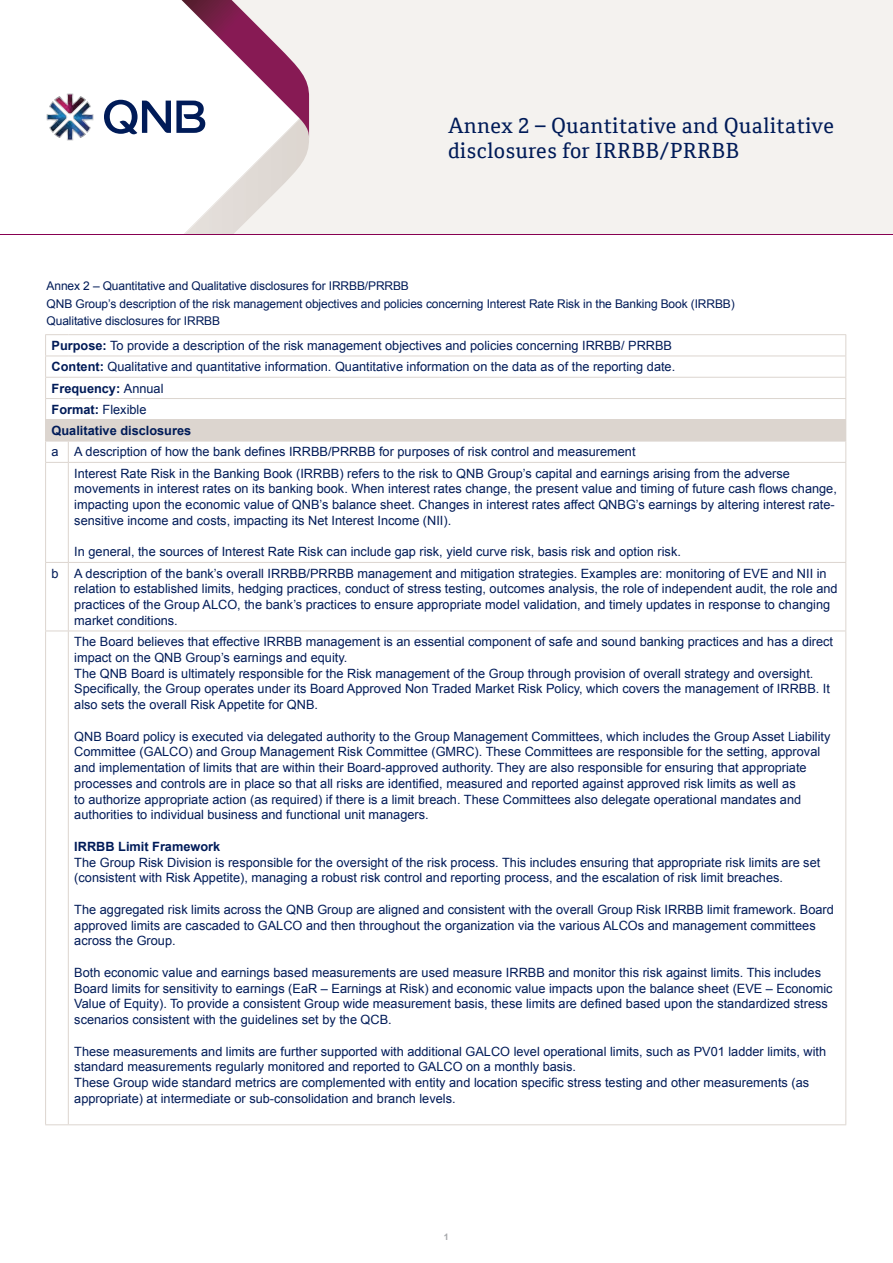
<style>
.page{position:relative;width:893px;height:1263px;background:#fff}
.page>*{position:absolute;margin:0;border:0;box-sizing:border-box;transform-origin:0 0}
.t1{font:21px/25.2px "Cordale";letter-spacing:.025em;color:#001b58}
.t2{font:12.75px/15.8px "Arial";color:#001b58}
.t3{font:700 12.75px "Arial";color:#001b58}
.t4{font:12px/17.7px "Arial";letter-spacing:-.01em;color:#001b58}
.t5{font:700 9px "Arial";color:#a5a7aa}
.s1{font-weight:700}
</style>
<div class="page">
<svg style="left:46px;top:0;width:847px;height:234px;fill:#f4f2ef"></svg>
<img style="left:301px;top:138px;width:8px;height:96px">
<img style="left:183px;top:138px;width:118px;height:96px">
<svg style="left:104px;top:0;width:205px;height:138px"></svg>
<svg style="left:47px;top:94px;width:47px;height:47px"></svg>
<img style="left:55px;top:94px;width:30px;height:19px">
<img style="left:74px;top:102px;width:19px;height:30px">
<img style="left:47px;top:102px;width:19px;height:30px">
<img style="left:55px;top:121px;width:30px;height:19px">
<hr style="left:0;top:234px;width:893px;height:1px;background:#870051">
<div style="left:46px;top:420px;width:800px;height:21px;background:#dcd5cf"></div>
<hr style="left:68px;top:334px;width:778px;height:1px;background:#dcd5cf">
<hr style="left:68px;top:356px;width:778px;height:1px;background:#dcd5cf">
<hr style="left:68px;top:377px;width:778px;height:1px;background:#dcd5cf">
<hr style="left:68px;top:398px;width:778px;height:1px;background:#dcd5cf">
<hr style="left:68px;top:419px;width:778px;height:1px;background:#dcd5cf">
<hr style="left:68px;top:441px;width:778px;height:1px;background:#dcd5cf">
<svg style="left:845px;top:335px;width:1px;height:127px"></svg>
<svg style="left:45px;top:334px;width:24px;height:129px"></svg>
<hr style="left:45px;top:463px;width:1px;height:99px;background:#dcd5cf">
<hr style="left:68px;top:462px;width:778px;height:1px;background:#dcd5cf">
<hr style="left:68px;top:463px;width:1px;height:99px;background:#dcd5cf">
<hr style="left:845px;top:463px;width:1px;height:99px;background:#dcd5cf">
<svg style="left:45px;top:562px;width:23px;height:1px"></svg>
<hr style="left:45px;top:563px;width:1px;height:68px;background:#dcd5cf">
<hr style="left:68px;top:562px;width:778px;height:1px;background:#dcd5cf">
<hr style="left:68px;top:563px;width:1px;height:68px;background:#dcd5cf">
<hr style="left:845px;top:563px;width:1px;height:68px;background:#dcd5cf">
<svg style="left:46px;top:631px;width:22px;height:1px"></svg>
<hr style="left:45px;top:631px;width:1px;height:493px;background:#dcd5cf">
<hr style="left:68px;top:631px;width:778px;height:1px;background:#dcd5cf">
<hr style="left:68px;top:631px;width:1px;height:493px;background:#dcd5cf">
<hr style="left:845px;top:631px;width:1px;height:493px;background:#dcd5cf">
<svg style="left:45px;top:1124px;width:23px;height:1px"></svg>
<hr style="left:68px;top:1124px;width:778px;height:1px;background:#dcd5cf">
<h1 class="t1" style="left:448px;top:113px;width:387px">Annex 2 – Quantitative and Qualitative disclosures for IRRBB/PRRBB</h1>
<p class="t4" style="left:47px;top:277px;width:690px">Annex 2 – Quantitative and Qualitative disclosures for IRRBB/PRRBB<br>QNB Group s’ description of the risk management objectives and policies concerning Interest Rate Risk in the Banking Book (IRRBB(<br>Qualitative disclosures for IRRBB</p>
<p class="t2" style="left:52px;top:335px;width:625px;line-height:21.3px"><span class="s1">Purpose:</span> To provide a description of the risk management objectives and policies concerning IRRBB/ PRRBB <span class="s1">Content:</span> Qualitative and quantitative information. Quantitative information on the data as of the reporting date.<br><span class="s1">Frequency:</span> Annual<br><span class="s1">Format:</span> Flexible<br><span class="s1">Qualitative disclosures</span></p>
<p class="t2" style="left:74px;top:444px;width:563px">A description of how the bank defines IRRBB/PRRBB for purposes of risk control and measurement</p>
<p class="t2" style="left:52px;top:444px;width:9px">a</p>
<p class="t2" style="left:52px;top:565px;width:9px">b</p>
<p class="t2" style="left:74px;top:465px;width:764px">Interest Rate Risk in the Banking Book (IRRBB) refers to the risk to QNB Group s’ capital and earnings arising from the adverse movements in interest rates on its banking book. When interest rates change, the present value and timing of future cash flows change,</p>
<p class="t2" style="left:74px;top:513px;width:378px">sensitive income and costs, impacting its Net Interest Income (NII .(</p>
<p class="t2" style="left:74px;top:497px;width:762px">impacting upon the economic value of QNB s’ balance sheet. Changes in interest rates affect QNBG s’ earnings by altering interest rate-</p>
<p class="t2" style="left:74px;top:541px;width:754px;line-height:21.3px">In general, the sources of Interest Rate Risk can include gap risk, yield curve risk, basis risk and option risk.<br>A description of the bank s’ overall IRRBB/PRRBB management and mitigation strategies. Examples are: monitoring of EVE and NII in</p>
<p class="t2" style="left:74px;top:581px;width:765px">relation to established limits, hedging practices, conduct of stress testing, outcomes analysis, the role of independent audit, the role and practices of the Group ALCO, the bank s’ practices to ensure appropriate model validation, and timely updates in response to changing market conditions.</p>
<p class="t2" style="left:74px;top:634px;width:760px">The Board believes that effective IRRBB management is an essential component of safe and sound banking practices and has a direct impact on the QNB Group s’ earnings and equity.<br>The QNB Board is ultimately responsible for the Risk management of the Group through provision of overall strategy and oversight.<br>Specifically, the Group operates under its Board Approved Non Traded Market Risk Policy, which covers the management of IRRBB It. also sets the overall Risk Appetite for QNB.</p>
<p class="t2" style="left:74px;top:728px;width:758px">QNB Board policy is executed via delegated authority to the Group Management Committees, which includes the Group Asset Liability Committee (GALCO) and Group Management Risk Committee (GMRC .) These Committees are responsible for the setting, approval and implementation of limits that are within their Board-approved authority. They are also responsible for ensuring that appropriate processes and controls are in place so that all risks are identified, measured and reported against approved risk limits as well as<br>to authorize appropriate action (as required) if there is a limit breach. These Committees also delegate operational mandates and authorities to individual business and functional unit managers.</p>
<p class="t3" style="left:74px;top:838px;width:147px">IRRBB Limit Framework</p>
<p class="t2" style="left:74px;top:854px;width:747px">The Group Risk Division is responsible for the oversight of the risk process. This includes ensuring that appropriate risk limits are set (consistent with Risk Appetite ,) managing a robust risk control and reporting process, and the escalation of risk limit breaches.</p>
<p class="t2" style="left:74px;top:902px;width:761px">The aggregated risk limits across the QNB Group are aligned and consistent with the overall Group Risk IRRBB limit framework. Board approved limits are cascaded to GALCO and then throughout the organization via the various ALCOs and management committees across the Group.</p>
<p class="t2" style="left:74px;top:965px;width:760px">Both economic value and earnings based measurements are used measure IRRBB and monitor this risk against limits. This includes Board limits for sensitivity to earnings (EaR – Earnings at Risk) and economic value impacts upon the balance sheet (EVE – Economic Value of Equity .) To provide a consistent Group wide measurement basis, these limits are defined based upon the standardized stress scenarios consistent with the guidelines set by the QCB.</p>
<p class="t2" style="left:74px;top:1043px;width:753px">These measurements and limits are further supported with additional GALCO level operational limits, such as PV01 ladder limits, with standard measurements regularly monitored and reported to GALCO on a monthly basis.<br>These Group wide standard metrics are complemented with entity and location specific stress testing and other measurements (as appropriate) at intermediate or sub-consolidation and branch levels.</p>
<p class="t5" style="left:444px;top:1231px;width:7px">1</p>
</div>
